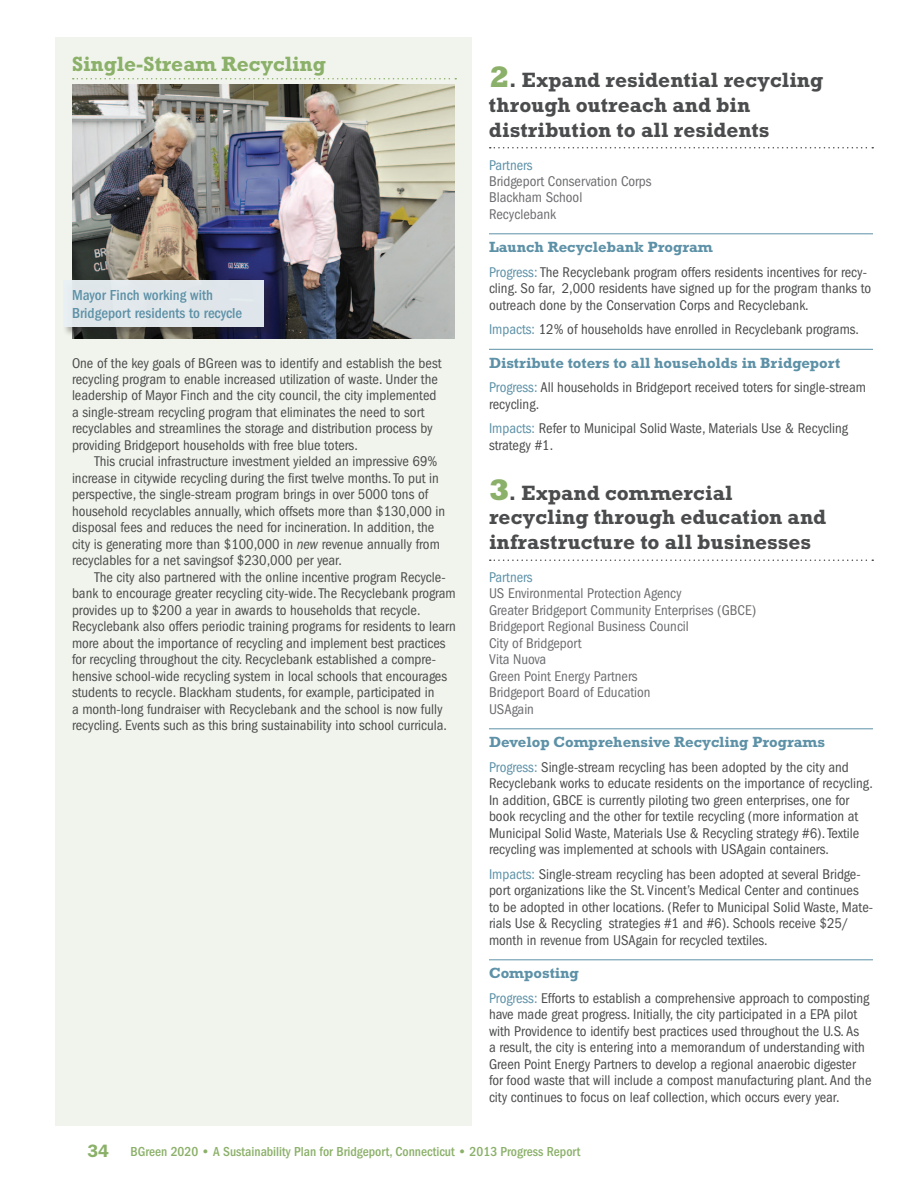
<style>
.page{position:relative;width:918px;height:1188px;background:#fff}
.page>*{position:absolute;margin:0;border:0;box-sizing:border-box;transform-origin:0 0}
.t1{font:700 21px/24.8px "Rockwell Std";color:#4b4c4d}
.t2{font:700 21px "Rockwell Std";color:#8bb069}
.t3{font:700 15px "Rockwell Std";color:#5d91a7}
.t4{font:500 condensed 15px/18px "ITC Franklin Gothic Std";color:#5d91a7}
.t5{font:condensed 14.7px/16.5px "ITC Franklin Gothic Std";color:#4b4c4d}
.t6{font:condensed 14.7px/16.5px "ITC Franklin Gothic Std";color:#6c6d70}
.t7{font:condensed 14.7px "ITC Franklin Gothic Std";color:#5d91a7}
.t8{font:500 condensed 13.5px "ITC Franklin Gothic Std";color:#8bb069}
.s1{font-style:italic}
.s2{font-weight:800;font-size:30px;color:#8bb069}
.s3{color:#5d91a7}
.s4{font-weight:600;font-stretch:normal;font-size:18px}
.s5{font-weight:600;font-stretch:normal}
</style>
<div class="page">
<div style="left:56px;top:38px;width:416px;height:1088px;background:#f1f4ec"></div>
<svg style="left:73px;top:78px;width:383px;height:2px"></svg>
<img style="left:72px;top:85px;width:382px;height:254px">
<div style="left:62px;top:280px;width:212px;height:57px;background:#231f20;opacity:.35"></div>
<div style="left:63px;top:281px;width:201px;height:46px;background:#e0e6eb"></div>
<svg style="left:490px;top:147px;width:383px;height:1px"></svg>
<hr style="left:489px;top:234px;width:384px;height:1px;background:#5d91a7">
<hr style="left:489px;top:349px;width:384px;height:1px;background:#5d91a7">
<svg style="left:490px;top:560px;width:383px;height:1px"></svg>
<hr style="left:489px;top:729px;width:384px;height:1px;background:#5d91a7">
<hr style="left:489px;top:960px;width:384px;height:1px;background:#5d91a7">
<h1 class="t2" style="left:72px;top:51px;width:255px">Single-Stream Recycling</h1>
<p class="t4" style="left:72px;top:286px;width:172px">Mayor Finch working with<br>Bridgeport residents to recycle</p>
<p class="t5" style="left:72px;top:355px;width:371px">One of the key goals of BGreen was to identify and establish the best recycling program to enable increased utilization of waste. Under the leadership of Mayor Finch and the city council, the city implemented a single-stream recycling program that eliminates the need to sort recyclables and streamlines the storage and distribution process by providing Bridgeport households with free blue toters.</p>
<p class="t5" style="left:72px;top:454px;width:375px;text-indent:22px">This crucial infrastructure investment yielded an impressive 69% increase in citywide recycling during the first twelve months. To put in perspective, the single-stream program brings in over 5000 tons of household recyclables annually, which offsets more than $130,000 in disposal fees and reduces the need for incineration. In addition, the city is generating more than $100,000 in <span class="s1">new</span> revenue annually from recyclables for a net savingsof $230,000 per year.</p>
<p class="t5" style="left:72px;top:569px;width:385px;text-indent:22px">The city also partnered with the online incentive program Recycle&shy;bank to encourage greater recycling city-wide. The Recyclebank program provides up to $200 a year in awards to households that recycle.<br>Recyclebank also offers periodic training programs for residents to learn more about the importance of recycling and implement best practices for recycling throughout the city. Recyclebank established a compre&shy;hensive school-wide recycling system in local schools that encourages students to recycle. Blackham students, for example, participated in<br>a month-long fundraiser with Recyclebank and the school is now fully recycling. Events such as this bring sustainability into school curricula.</p>
<h1 class="t1" style="left:489px;top:67px;width:336px"><span class="s2">2</span>. Expand residential recycling through outreach and bin distribution to all residents</h1>
<p class="t7" style="left:489px;top:156px;width:45px">Partners</p>
<p class="t6" style="left:489px;top:173px;width:164px">Bridgeport Conservation Corps<br>Blackham School<br>Recyclebank</p>
<p class="t3" style="left:489px;top:238px;width:225px">Launch Recyclebank Program</p>
<p class="t5" style="left:489px;top:264px;width:384px"><span class="s3">Progress:</span> The Recyclebank program offers residents incentives for recy&shy;cling. So far, 2,000 residents have signed up for the program thanks to outreach done by the Conservation Corps and Recyclebank.</p>
<p class="t5" style="left:489px;top:322px;width:372px"><span class="s3">Impacts:</span> 12% of households have enrolled in Recyclebank programs.</p>
<p class="t3" style="left:489px;top:354px;width:353px">Distribute toters to all households in Bridgeport</p>
<p class="t5" style="left:489px;top:379px;width:379px"><span class="s3">Progress:</span> All households in Bridgeport received toters for single-stream recycling.</p>
<p class="t5" style="left:489px;top:421px;width:361px"><span class="s3">Impacts:</span> Refer to Municipal Solid Waste, Materials Use &amp; Recycling strategy #1.</p>
<h1 class="t1" style="left:489px;top:480px;width:339px"><span class="s2">3</span>. Expand commercial recycling through education and infrastructure to all businesses</h1>
<p class="t7" style="left:489px;top:569px;width:45px">Partners</p>
<p class="t6" style="left:489px;top:586px;width:269px">US Environmental Protection Agency<br>Greater Bridgeport Community Enterprises (GBCE)<br>Bridgeport Regional Business Council<br>City of Bridgeport<br>Vita Nuova<br>Green Point Energy Partners<br>Bridgeport Board of Education<br>USAgain</p>
<p class="t3" style="left:489px;top:733px;width:338px">Develop Comprehensive Recycling Programs</p>
<p class="t5" style="left:489px;top:759px;width:385px"><span class="s3">Progress:</span> Single-stream recycling has been adopted by the city and Recyclebank works to educate residents on the importance of recycling.<br>In addition, GBCE is currently piloting two green enterprises, one for book recycling and the other for textile recycling (more information at Municipal Solid Waste, Materials Use &amp; Recycling strategy #6). Textile recycling was implemented at schools with USAgain containers.</p>
<p class="t5" style="left:489px;top:866px;width:386px"><span class="s3">Impacts:</span> Single-stream recycling has been adopted at several Bridge&shy;port organizations like the St. Vincent’s Medical Center and continues<br>to be adopted in other locations. (Refer to Municipal Solid Waste, Mate&shy;rials Use &amp; Recycling strategies #1 and #6). Schools receive $25/ month in revenue from USAgain for recycled textiles.</p>
<p class="t3" style="left:489px;top:964px;width:91px">Composting</p>
<p class="t5" style="left:489px;top:990px;width:384px"><span class="s3">Progress:</span> Efforts to establish a comprehensive approach to composting have made great progress. Initially, the city participated in a EPA pilot with Providence to identify best practices used throughout the U.S. As<br>a result, the city is entering into a memorandum of understanding with Green Point Energy Partners to develop a regional anaerobic digester for food waste that will include a compost manufacturing plant. And the city continues to focus on leaf collection, which occurs every year.</p>
<p class="t8" style="left:87px;top:1144px;width:495px"><span class="s4">34</span> BGreen 2020 <span class="s5">•</span> A Sustainability Plan for Bridgeport, Connecticut <span class="s5">•</span> 2013 Progress Report</p>
</div>
